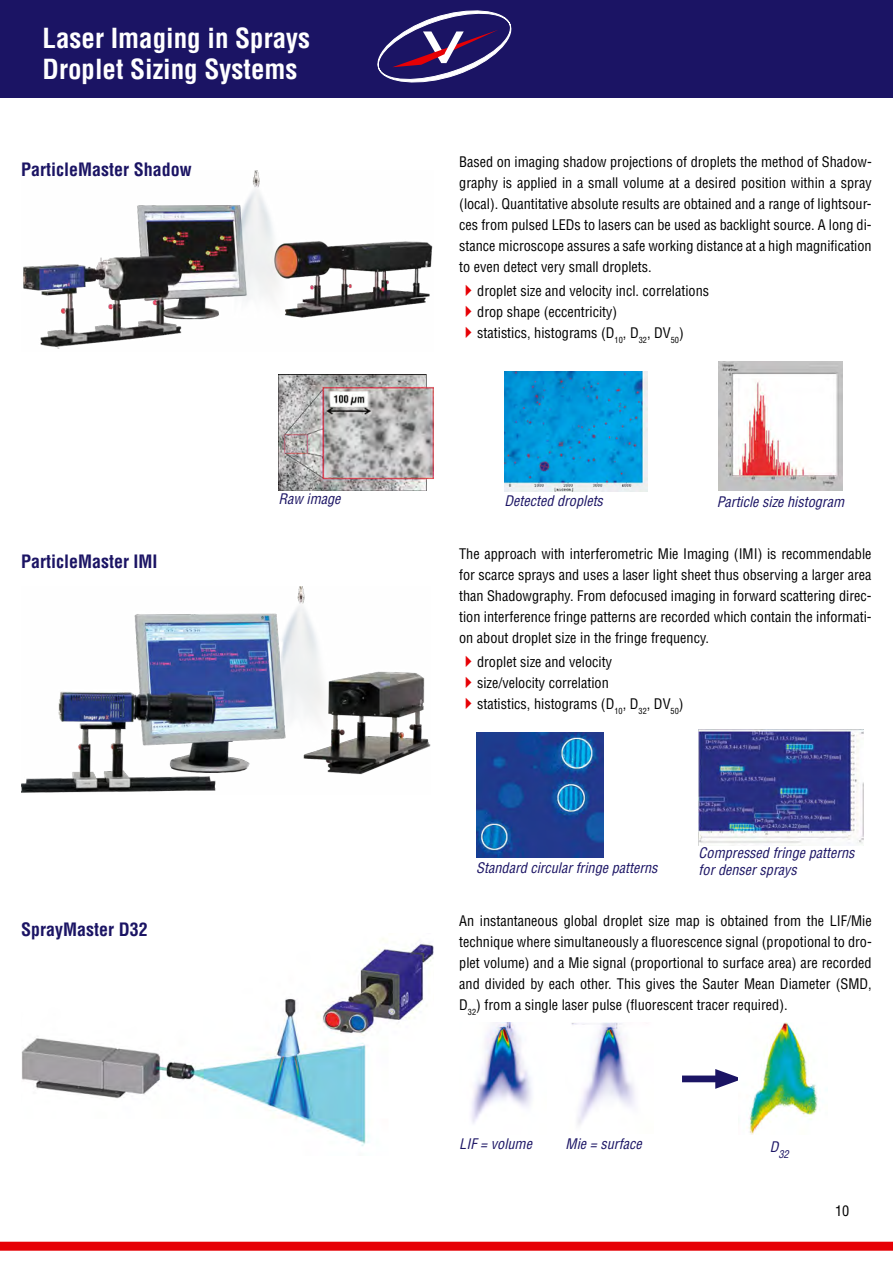
<style>
.page{position:relative;width:893px;height:1263px;background:#fff}
.page>*{position:absolute;margin:0;border:0;box-sizing:border-box;transform-origin:0 0}
.t1{font:700 condensed 27px/31.5px "Helvetica";color:#fff}
.t2{font:700 condensed 18px "Helvetica";color:#1b1464}
.t3{font:condensed 14.25px/21px "Helvetica";color:#000;text-align:justify}
.t4{font:italic condensed 14.25px/17.1px "Helvetica";color:#1b1464}
.t5{font:italic condensed 10.5px "Helvetica";color:#1b1464}
.s1{color:#e60005}
</style>
<div class="page">
<div style="left:0;top:0;width:893px;height:97px;background:#1b1464"></div>
<div style="left:0;top:1242px;width:893px;height:9px;background:#e60005"></div>
<svg style="left:378px;top:11px;width:133px;height:71px"></svg>
<img style="left:21px;top:938px;width:413px;height:208px">
<img style="left:23px;top:171px;width:410px;height:178px">
<img style="left:278px;top:375px;width:155px;height:115px">
<img style="left:504px;top:372px;width:143px;height:120px">
<img style="left:718px;top:361px;width:125px;height:129px">
<img style="left:21px;top:586px;width:410px;height:207px">
<img style="left:476px;top:732px;width:127px;height:125px">
<img style="left:699px;top:729px;width:164px;height:115px">
<img style="left:471px;top:1022px;width:61px;height:101px">
<img style="left:571px;top:1022px;width:64px;height:103px">
<div style="left:682px;top:1075px;width:45px;height:7px;background:#1b1464"></div>
<svg style="left:715px;top:1069px;width:23px;height:20px"></svg>
<img style="left:749px;top:1022px;width:69px;height:112px">
<h1 class="t1" style="left:43px;top:22px;width:269px">Laser Imaging in Sprays<br>Droplet Sizing Systems</h1>
<p class="t2" style="left:21px;top:159px;width:172px">ParticleMaster Shadow</p>
<p class="t3" style="left:459px;top:151px;width:414px">Based on imaging shadow projections of droplets the method of Shadow&shy;graphy is applied in a small volume at a desired position within a spray (local). Quantitative absolute results are obtained and a range of lightsour&shy;ces from pulsed LEDs to lasers can be used as backlight source. A long di&shy;stance microscope assures a safe working distance at a high magnification to even detect very small droplets.</p>
<p class="t3" style="left:459px;top:280px;width:251px"><span class="s1">✔</span>droplet size and velocity incl. correlations</p>
<p class="t3" style="left:459px;top:301px;width:160px"><span class="s1">✔</span>drop shape (eccentricity)</p>
<p class="t3" style="left:459px;top:322px;width:226px"><span class="s1">✔</span>statistics, histograms (D<sub>10</sub>, D<sub>32</sub>, DV<sub>50</sub>)</p>
<p class="t2" style="left:21px;top:551px;width:138px">ParticleMaster IMI</p>
<p class="t4" style="left:278px;top:490px;width:64px">Raw image</p>
<p class="t4" style="left:504px;top:492px;width:100px">Detected droplets</p>
<p class="t4" style="left:717px;top:493px;width:129px">Particle size histogram</p>
<p class="t3" style="left:459px;top:543px;width:414px">The approach with interferometric Mie Imaging (IMI) is recommendable for scarce sprays and uses a laser light sheet thus observing a larger area than Shadowgraphy. From defocused imaging in forward scattering direc&shy;tion interference fringe patterns are recorded which contain the informati&shy;on about droplet size in the fringe frequency.</p>
<p class="t3" style="left:459px;top:651px;width:154px"><span class="s1">✔</span>droplet size and velocity</p>
<p class="t3" style="left:459px;top:672px;width:151px"><span class="s1">✔</span>size/velocity correlation</p>
<p class="t3" style="left:459px;top:693px;width:226px"><span class="s1">✔</span>statistics, histograms (D<sub>10</sub>, D<sub>32</sub>, DV<sub>50</sub>)</p>
<p class="t4" style="left:476px;top:858px;width:183px">Standard circular fringe patterns</p>
<p class="t4" style="left:699px;top:844px;width:157px">Compressed fringe patterns for denser sprays</p>
<p class="t2" style="left:21px;top:918px;width:128px">SprayMaster D32</p>
<p class="t3" style="left:459px;top:910px;width:414px">An instantaneous global droplet size map is obtained from the LIF/Mie technique where simultaneously a fluorescence signal (propotional to dro&shy;plet volume) and a Mie signal (proportional to surface area) are recorded and divided by each other. This gives the Sauter Mean Diameter (SMD, D<sub>32</sub>) from a single laser pulse (fluorescent tracer required).</p>
<p class="t4" style="left:459px;top:1135px;width:74px">LIF = volume</p>
<p class="t4" style="left:566px;top:1135px;width:78px">Mie = surface</p>
<p class="t5" style="left:770px;top:1148px;width:21px"><sup>D</sup>32</p>
<p class="t3" style="left:835px;top:1200px;width:16px">10</p>
</div>
